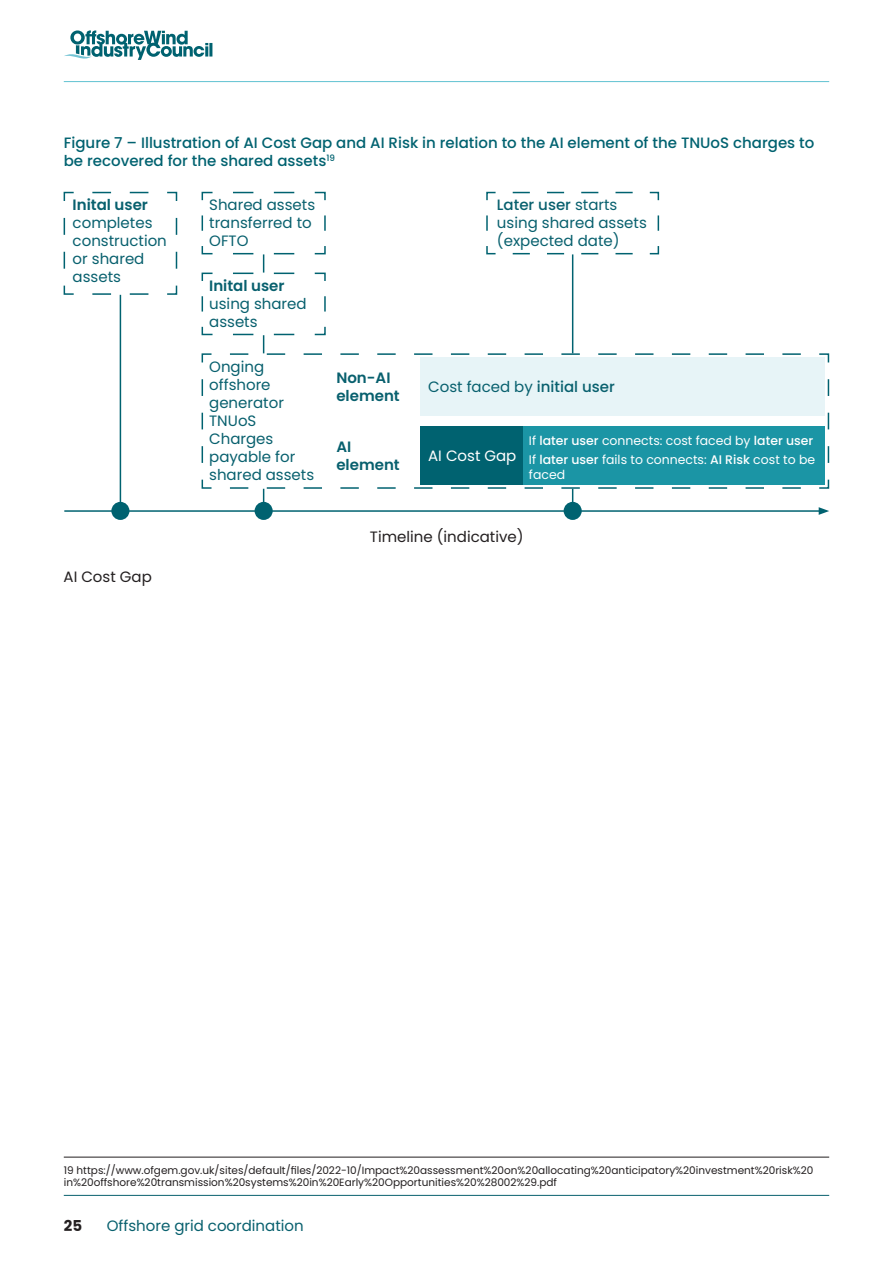
<style>
.page{position:relative;width:893px;height:1263px;background:#fff}
.page>*{position:absolute;margin:0;border:0;box-sizing:border-box;transform-origin:0 0}
.t1{font:15px/18px "Poppins";color:#08606e}
.t2{font:500 15px/18px "Poppins";color:#006270}
.t3{font:600 15px/18px "Poppins";color:#08606e}
.t4{font:15px "Poppins";color:#231f20}
.t5{font:15px "Poppins";color:#fff}
.t6{font:700 15px "Poppins";color:#231f20}
.t7{font:12.45px/19.4px "Poppins";color:#fff}
.t8{font:10.5px/12.6px "Poppins";color:#231f20}
.s1{font-weight:500}
</style>
<div class="page">
<svg style="left:64px;top:30px;width:148px;height:30px"></svg>
<hr style="left:64px;top:1157px;width:765px;height:1px;background:#231f20">
<svg style="left:63px;top:191px;width:115px;height:105px"></svg>
<svg style="left:201px;top:353px;width:629px;height:136px"></svg>
<div style="left:524px;top:426px;width:301px;height:58px;background:#1b95a5"></div>
<svg style="left:201px;top:191px;width:600px;height:164px"></svg>
<hr style="left:120px;top:295px;width:1px;height:217px;background:#006270">
<hr style="left:64px;top:510px;width:757px;height:2px;background:#006270">
<svg style="left:819px;top:507px;width:10px;height:8px"></svg>
<svg style="left:230px;top:487px;width:580px;height:24px"></svg>
<div style="left:111px;top:502px;width:18px;height:18px;background:#006270;border-radius:50%"></div>
<div style="left:255px;top:502px;width:18px;height:18px;background:#006270;border-radius:50%"></div>
<div style="left:564px;top:502px;width:18px;height:18px;background:#006270;border-radius:50%"></div>
<hr style="left:64px;top:1195px;width:765px;height:1px;background:#08606e">
<hr style="left:64px;top:81px;width:765px;height:1px;background:#61c2d2">
<p class="t2" style="left:64px;top:133px;width:752px">Figure 7 – Illustration of AI Cost Gap and AI Risk in relation to the AI element of the TNUoS charges to be recovered for the shared assets<sup>19</sup></p>
<p class="t3" style="left:73px;top:196px;width:77px">Inital user</p>
<p class="t1" style="left:73px;top:214px;width:96px">completes construction or shared assets</p>
<p class="t1" style="left:209px;top:196px;width:107px">Shared assets transferred to<br>OFTO</p>
<p class="t3" style="left:209px;top:277px;width:77px">Inital user</p>
<p class="t1" style="left:209px;top:295px;width:99px">using shared assets</p>
<p class="t1" style="left:209px;top:358px;width:106px">Onging offshore generator<br>TNUoS<br>Charges payable for shared assets</p>
<p class="t3" style="left:336px;top:368px;width:65px">Non-AI element</p>
<p class="t1" style="left:497px;top:196px;width:151px"><span class="s1">Later user</span> starts using shared assets (expected date)</p>
<p class="t1" style="left:428px;top:378px;width:188px">Cost faced by <span class="s1">initial user</span></p>
<p class="t7" style="left:529px;top:431px;width:288px">If <span class="s1">later user</span> connects: cost faced by <span class="s1">later user<br></span>If <span class="s1">later user</span> fails to connects: <span class="s1">AI Risk</span> cost to be</p>
<p class="t7" style="left:529px;top:465px;width:38px">faced</p>
<p class="t3" style="left:336px;top:437px;width:65px">AI element</p>
<p class="t5" style="left:428px;top:447px;width:90px">AI Cost Gap</p>
<p class="t4" style="left:64px;top:568px;width:90px">AI Cost Gap</p>
<p class="t4" style="left:370px;top:528px;width:155px">Timeline (indicative)</p>
<p class="t8" style="left:64px;top:1164px;width:751px">19 https://www.ofgem.gov.uk/sites/default/files/2022-10/Impact%20assessment%20on%20allocating%20anticipatory%20investment%20risk%20 in%20offshore%20transmission%20systems%20in%20Early%20Opportunities%20%28002%29.pdf</p>
<p class="t6" style="left:64px;top:1217px;width:20px">25</p>
<p class="t1" style="left:107px;top:1216px;width:198px">Offshore grid coordination</p>
</div>
